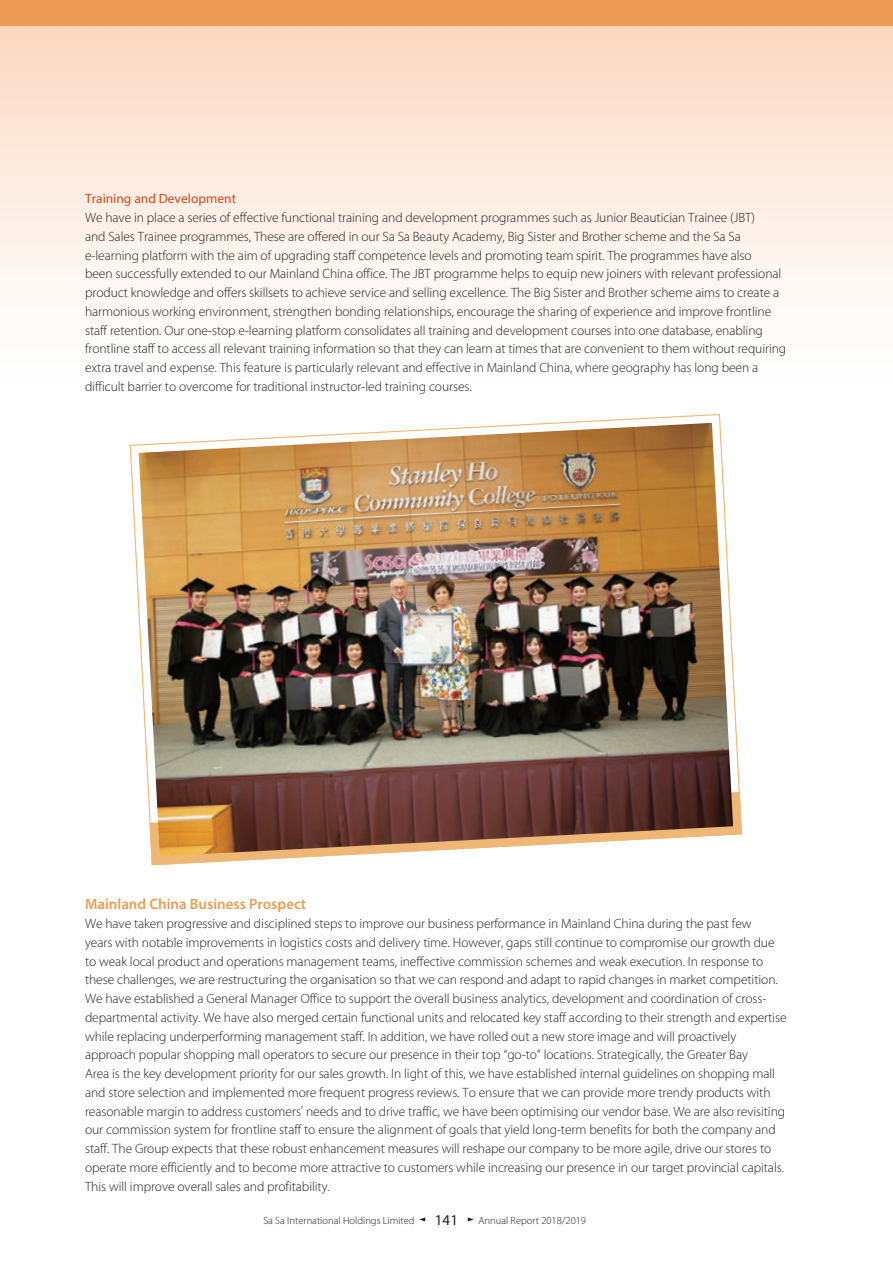
<style>
.page{position:relative;width:893px;height:1263px;background:#fff}
.page>*{position:absolute;margin:0;border:0;box-sizing:border-box;transform-origin:0 0}
.t1{font:600 15px "Myriad Pro";color:#ed9b54}
.t2{font:15px "Myriad Pro";color:#231f20}
.t3{font:300 13.5px/18.8px "Myriad Pro";letter-spacing:-.005em;color:#231f20}
.t4{font:13.5px "Myriad Pro";color:#d04d1b}
.t5{font:300 10.5px "Myriad Pro";color:#231f20}
</style>
<div class="page">
<div style="left:0;top:0;width:893px;height:429px;background:linear-gradient(to bottom,#fcd7c1,#fff)"></div>
<div style="left:0;top:0;width:893px;height:26px;background:#ed9b54"></div>
<svg style="left:129px;top:413px;width:614px;height:453px"></svg>
<svg style="left:150px;top:792px;width:592px;height:73px"></svg>
<img style="left:139px;top:423px;width:594px;height:433px">
<svg style="left:419px;top:1217px;width:6px;height:4px"></svg>
<svg style="left:468px;top:1217px;width:6px;height:4px"></svg>
<p class="t4" style="left:85px;top:191px;width:153px">Training and Development</p>
<p class="t3" style="left:85px;top:208px;width:703px">We have in place a series of effective functional training and development programmes such as Junior Beautician Trainee (JBT)<br>and Sales Trainee programmes, These are offered in our Sa Sa Beauty Academy, Big Sister and Brother scheme and the Sa Sa e-learning platform with the aim of upgrading staff competence levels and promoting team spirit. The programmes have also<br>been successfully extended to our Mainland China office. The JBT programme helps to equip new joiners with relevant professional product knowledge and offers skillsets to achieve service and selling excellence. The Big Sister and Brother scheme aims to create a harmonious working environment, strengthen bonding relationships, encourage the sharing of experience and improve frontline staff retention. Our one-stop e-learning platform consolidates all training and development courses into one database, enabling frontline staff to access all relevant training information so that they can learn at times that are convenient to them without requiring extra travel and expense. This feature is particularly relevant and effective in Mainland China, where geography has long been a difficult barrier to overcome for traditional instructor-led training courses.</p>
<p class="t1" style="left:85px;top:895px;width:223px">Mainland China Business Prospect</p>
<p class="t3" style="left:85px;top:914px;width:703px">We have taken progressive and disciplined steps to improve our business performance in Mainland China during the past few<br>years with notable improvements in logistics costs and delivery time. However, gaps still continue to compromise our growth due to weak local product and operations management teams, ineffective commission schemes and weak execution. In response to these challenges, we are restructuring the organisation so that we can respond and adapt to rapid changes in market competition.<br>We have established a General Manager Office to support the overall business analytics, development and coordination of cross&shy;departmental activity. We have also merged certain functional units and relocated key staff according to their strength and expertise while replacing underperforming management staff. In addition, we have rolled out a new store image and will proactively approach popular shopping mall operators to secure our presence in their top “go-to” locations. Strategically, the Greater Bay<br>Area is the key development priority for our sales growth. In light of this, we have established internal guidelines on shopping mall and store selection and implemented more frequent progress reviews. To ensure that we can provide more trendy products with reasonable margin to address customers’ needs and to drive traffic, we have been optimising our vendor base. We are also revisiting our commission system for frontline staff to ensure the alignment of goals that yield long-term benefits for both the company and staff. The Group expects that these robust enhancement measures will reshape our company to be more agile, drive our stores to operate more efficiently and to become more attractive to customers while increasing our presence in our target provincial capitals.<br>This will improve overall sales and profitability.</p>
<p class="t5" style="left:263px;top:1214px;width:153px">Sa Sa International Holdings Limited</p>
<p class="t2" style="left:435px;top:1211px;width:25px">141</p>
<p class="t5" style="left:478px;top:1214px;width:109px">Annual Report 2018/2019</p>
</div>
